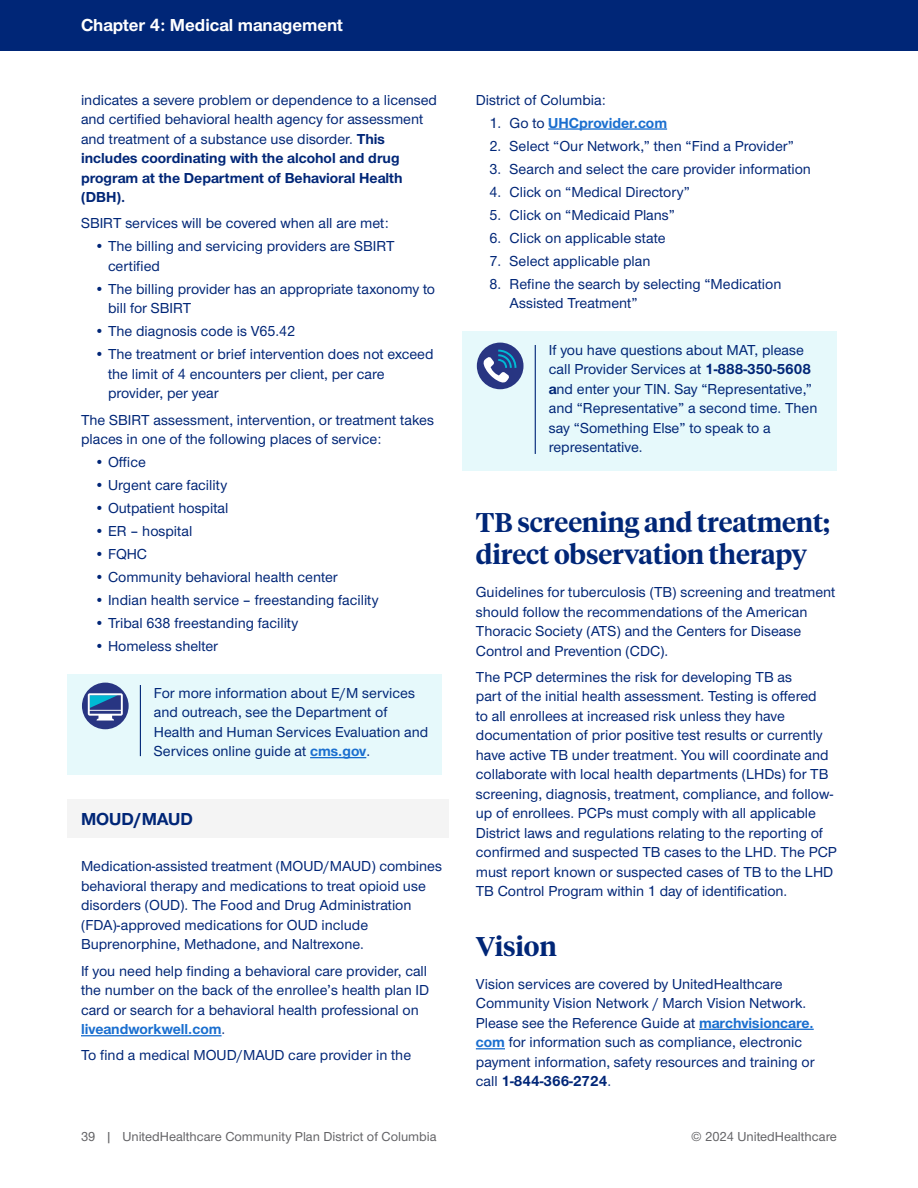
<style>
.page{position:relative;width:918px;height:1188px;background:#fff}
.page>*{position:absolute;margin:0;border:0;box-sizing:border-box;transform-origin:0 0}
.BLUE_MAIN_HEADER_NEW{font:600 27px/32.4px "UHC Serif Headline";letter-spacing:-.005em;color:#002677}
.t1{font:700 18px "UHC Sans";color:#fff}
.BLUE_SUBHEAD_NEW{font:700 18px "UHC Sans";letter-spacing:-.005em;color:#002677}
.BODY{font:500 15px/19.5px "UHC Sans";color:#002677}
.BLUE_CALL-OUT_NEW{font:500 15px/19.5px "UHC Sans";color:#002677}
.t2{font:700 15px "UHC Sans";color:#196ecf}
.t3{font:13.5px "UHC Sans";color:#636366}
.s1{font-weight:700}
.s2{font-weight:700;color:#196ecf}
.s3{font-weight:500;color:#002677}
</style>
<div class="page">
<div style="left:0;top:0;width:918px;height:51px;background:#002677"></div>
<div style="left:68px;top:674px;width:374px;height:101px;background:#e6f9fb"></div>
<hr style="left:310px;top:757px;width:56px;height:1px;background:#196ecf">
<div style="left:68px;top:799px;width:381px;height:39px;background:#f4f4f4"></div>
<hr style="left:81px;top:1035px;width:141px;height:1px;background:#196ecf">
<div style="left:82px;top:683px;width:47px;height:46px;background:#283582;border-radius:50%"></div>
<svg style="left:88px;top:693px;width:35px;height:28px"></svg>
<hr style="left:140px;top:685px;width:1px;height:71px;background:#002677">
<hr style="left:548px;top:128px;width:119px;height:2px;background:#196ecf">
<div style="left:462px;top:331px;width:375px;height:140px;background:#e6f9fb"></div>
<hr style="left:699px;top:1029px;width:115px;height:1px;background:#196ecf">
<svg style="left:476px;top:1048px;width:29px;height:1px"></svg>
<div style="left:477px;top:343px;width:47px;height:46px;background:#283582;border-radius:50%"></div>
<svg style="left:483px;top:350px;width:34px;height:33px"></svg>
<hr style="left:535px;top:345px;width:1px;height:109px;background:#002677">
<p class="t1" style="left:81px;top:13px;width:264px">Chapter 4: Medical management</p>
<p class="BODY" style="left:81px;top:89px;width:358px">indicates a severe problem or dependence to a licensed and certified behavioral health agency for assessment and treatment of a substance use disorder. <span class="s1">This includes coordinating with the alcohol and drug program at the Department of Behavioral Health (DBH).</span></p>
<p class="BODY" style="left:81px;top:213px;width:309px">SBIRT services will be covered when all are met:</p>
<p class="BODY" style="left:108px;top:236px;width:288px;text-indent:-14px">• The billing and servicing providers are SBIRT certified</p>
<p class="BODY" style="left:108px;top:278px;width:329px;text-indent:-14px">• The billing provider has an appropriate taxonomy to bill for SBIRT</p>
<p class="BODY" style="left:94px;top:321px;width:202px">• The diagnosis code is V65.42</p>
<p class="BODY" style="left:108px;top:344px;width:327px;text-indent:-14px">• The treatment or brief intervention does not exceed the limit of 4 encounters per client, per care provider, per year</p>
<p class="BODY" style="left:81px;top:409px;width:355px">The SBIRT assessment, intervention, or treatment takes places in one of the following places of service:</p>
<p class="BODY" style="left:94px;top:452px;width:53px">• Office</p>
<p class="BODY" style="left:94px;top:475px;width:134px">• Urgent care facility</p>
<p class="BODY" style="left:94px;top:498px;width:136px">• Outpatient hospital</p>
<p class="BODY" style="left:94px;top:521px;width:99px">• ER – hospital</p>
<p class="BODY" style="left:94px;top:544px;width:54px">• FQHC</p>
<p class="BODY" style="left:94px;top:567px;width:245px">• Community behavioral health center</p>
<p class="BODY" style="left:94px;top:590px;width:286px">• Indian health service – freestanding facility</p>
<p class="BODY" style="left:94px;top:613px;width:205px">• Tribal 638 freestanding facility</p>
<p class="BODY" style="left:94px;top:636px;width:125px">• Homeless shelter</p>
<p class="BLUE_CALL-OUT_NEW" style="left:154px;top:682px;width:276px">For more information about E/M services and outreach, see the Department of Health and Human Services Evaluation and Services online guide at <span class="s2">cms.gov</span>.</p>
<p class="BLUE_SUBHEAD_NEW" style="left:81px;top:807px;width:113px">MOUD/MAUD</p>
<p class="BODY" style="left:81px;top:856px;width:363px">Medication-assisted treatment (MOUD/MAUD) combines behavioral therapy and medications to treat opioid use disorders (OUD). The Food and Drug Administration (FDA)-approved medications for OUD include Buprenorphine, Methadone, and Naltrexone.</p>
<p class="BODY" style="left:81px;top:960px;width:350px">If you need help finding a behavioral care provider, call the number on the back of the enrollee’s health plan ID card or search for a behavioral health professional on <span class="s2">liveandworkwell.com</span>.</p>
<p class="BODY" style="left:81px;top:1045px;width:332px">To find a medical MOUD/MAUD care provider in the</p>
<p class="BODY" style="left:476px;top:89px;width:131px">District of Columbia:</p>
<p class="t2" style="left:489px;top:112px;width:179px"><span class="s3">1. Go to</span> UHCprovider.com</p>
<p class="BODY" style="left:489px;top:135px;width:306px">2. Select “Our Network,” then “Find a Provider”</p>
<p class="BODY" style="left:489px;top:158px;width:323px">3. Search and select the care provider information</p>
<p class="BODY" style="left:489px;top:181px;width:202px">4. Click on “Medical Directory”</p>
<p class="BODY" style="left:489px;top:204px;width:187px">5. Click on “Medicaid Plans”</p>
<p class="BODY" style="left:489px;top:227px;width:178px">6. Click on applicable state</p>
<p class="BODY" style="left:489px;top:250px;width:163px">7. Select applicable plan</p>
<p class="BODY" style="left:510px;top:273px;width:273px;text-indent:-20px">8. Refine the search by selecting “Medication<br>Assisted Treatment”</p>
<p class="BLUE_CALL-OUT_NEW" style="left:549px;top:339px;width:270px">If you have questions about MAT, please call Provider Services at <span class="s1">1-888-350-5608 a</span>nd enter your TIN. Say “Representative,” and “Representative” a second time. Then say “Something Else” to speak to a representative.</p>
<p class="BLUE_MAIN_HEADER_NEW" style="left:476px;top:505px;width:355px">TB screening and treatment; direct observation therapy</p>
<p class="BODY" style="left:476px;top:582px;width:361px">Guidelines for tuberculosis (TB) screening and treatment should follow the recommendations of the American Thoracic Society (ATS) and the Centers for Disease Control and Prevention (CDC).</p>
<p class="BODY" style="left:476px;top:667px;width:363px">The PCP determines the risk for developing TB as<br>part of the initial health assessment. Testing is offered<br>to all enrollees at increased risk unless they have documentation of prior positive test results or currently have active TB under treatment. You will coordinate and collaborate with local health departments (LHDs) for TB screening, diagnosis, treatment, compliance, and follow&shy;up of enrollees. PCPs must comply with all applicable District laws and regulations relating to the reporting of confirmed and suspected TB cases to the LHD. The PCP must report known or suspected cases of TB to the LHD TB Control Program within 1 day of identification.</p>
<p class="BLUE_MAIN_HEADER_NEW" style="left:476px;top:929px;width:82px">Vision</p>
<p class="BODY" style="left:476px;top:973px;width:340px">Vision services are covered by UnitedHealthcare Community Vision Network / March Vision Network.<br>Please see the Reference Guide at <span class="s2">marchvisioncare. com</span> for information such as compliance, electronic payment information, safety resources and training or call <span class="s1">1-844-366-2724</span>.</p>
<p class="t3" style="left:81px;top:1128px;width:357px">39 | UnitedHealthcare Community Plan District of Columbia</p>
<p class="t3" style="left:691px;top:1128px;width:147px">© 2024 UnitedHealthcare</p>
</div>
